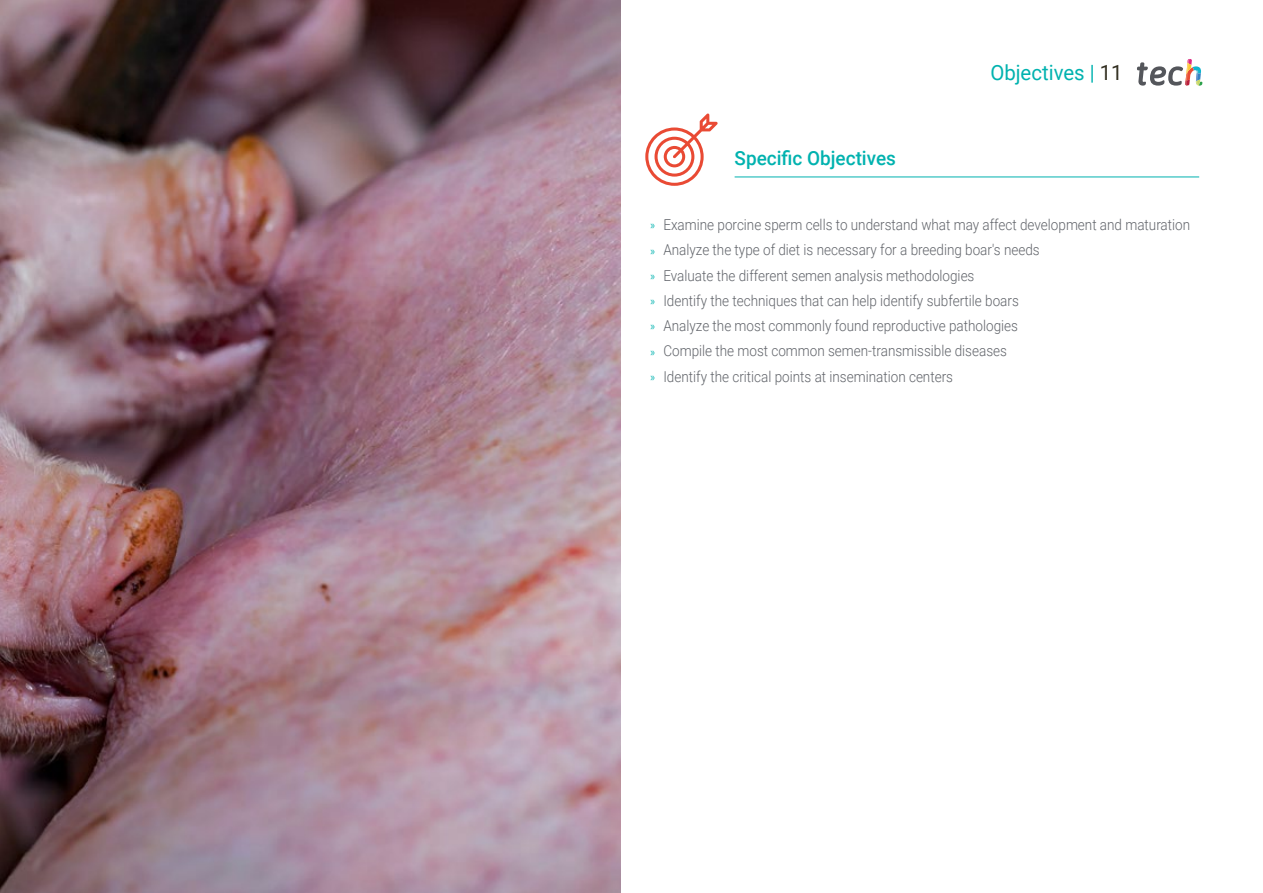
<style>
.page{position:relative;width:1263px;height:893px;background:#fff}
.page>*{position:absolute;margin:0;border:0;box-sizing:border-box;transform-origin:0 0}
.t1{font:21px "Roboto";color:#00b2af}
.t2{font:500 19.5px "Roboto";color:#00b2af}
.t3{font:300 15px/25.2px "Roboto";color:#61646a;scale:.9 1}
.s1{color:#312e20}
.s2{font-family:"Myriad Pro";font-weight:400;font-size:12px;color:#00b2af}
</style>
<div class="page">
<img style="left:0;top:0;width:621px;height:893px">
<hr style="left:735px;top:177px;width:464px;height:1px;background:#00b2af">
<svg style="left:645px;top:113px;width:73px;height:73px"></svg>
<svg style="left:1137px;top:59px;width:65px;height:27px"></svg>
<h2 class="t2" style="left:735px;top:144px;width:163px">Specific Objectives</h2>
<h1 class="t1" style="left:990px;top:57px;width:134px">Objectives | <span class="s1">11</span></h1>
<p class="t3" style="left:651px;top:212px;width:601px"><span class="s2">»</span> Examine porcine sperm cells to understand what may affect development and maturation <span class="s2">»</span> Analyze the type of diet is necessary for a breeding boar's needs<br><span class="s2">»</span> Evaluate the different semen analysis methodologies<br><span class="s2">»</span> Identify the techniques that can help identify subfertile boars<br><span class="s2">»</span> Analyze the most commonly found reproductive pathologies<br><span class="s2">»</span> Compile the most common semen-transmissible diseases<br><span class="s2">»</span> Identify the critical points at insemination centers</p>
</div>
